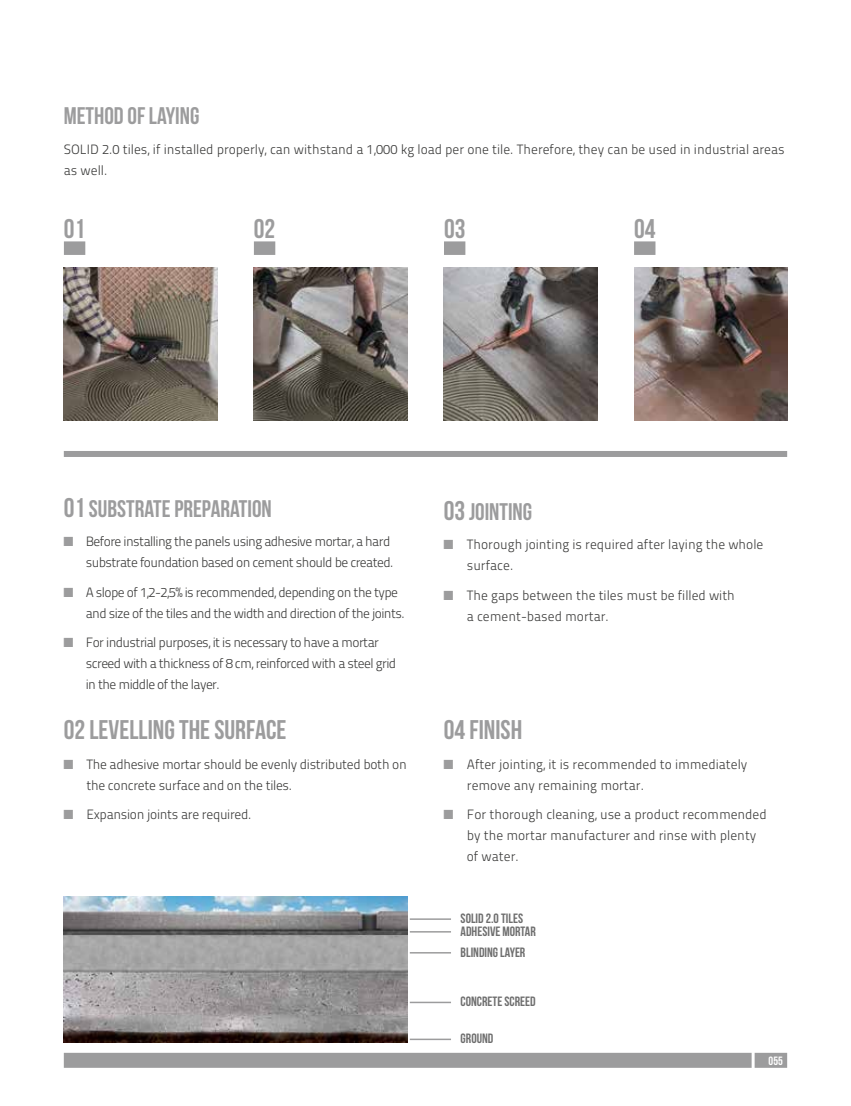
<style>
.page{position:relative;width:851px;height:1106px;background:#fff}
.page>*{position:absolute;margin:0;border:0;box-sizing:border-box;transform-origin:0 0}
.t1{font:27px "Bebas Neue";color:#9c9c9d}
.t2{font:24px "Bebas Neue";color:#9c9c9d}
.t3{font:13.5px/21px "Titillium Maps 26 L 250 wt";color:#3a3a39}
.t4{font:13.5px/21px "Titillium Maps 26 L 250 wt";letter-spacing:-.04em;color:#3a3a39}
.t5{font:13.5px/21px "Titillium Maps 26 L 250 wt";letter-spacing:-.02em;color:#3a3a39}
.t6{font:13.5px/12.8px "Bebas Neue";color:#6e6e6e}
.t7{font:12px "Bebas Neue";color:#fff}
.s1{font-size:27px}
.s2{font-family:"The Sans C4 s";color:#9c9c9d}
</style>
<div class="page">
<div style="left:64px;top:1052px;width:723px;height:15px;background:#9c9c9d"></div>
<hr style="left:751px;top:1047px;width:3px;height:26px;background:#fff">
<img style="left:254px;top:267px;width:153px;height:154px">
<img style="left:444px;top:267px;width:153px;height:154px">
<img style="left:634px;top:267px;width:153px;height:154px">
<img style="left:64px;top:267px;width:153px;height:154px">
<div style="left:64px;top:241px;width:21px;height:14px;background:#9c9c9d"></div>
<div style="left:254px;top:241px;width:21px;height:14px;background:#9c9c9d"></div>
<div style="left:444px;top:241px;width:21px;height:14px;background:#9c9c9d"></div>
<div style="left:634px;top:241px;width:21px;height:14px;background:#9c9c9d"></div>
<div style="left:64px;top:451px;width:723px;height:6px;background:#9c9c9d"></div>
<img style="left:64px;top:896px;width:343px;height:146px">
<hr style="left:410px;top:918px;width:41px;height:1px;background:#9c9c9d">
<hr style="left:410px;top:931px;width:41px;height:1px;background:#9c9c9d">
<hr style="left:410px;top:952px;width:41px;height:1px;background:#9c9c9d">
<hr style="left:410px;top:1001px;width:41px;height:2px;background:#9c9c9d">
<hr style="left:410px;top:1038px;width:41px;height:2px;background:#9c9c9d">
<h2 class="t2" style="left:64px;top:103px;width:137px">METHOD OF LAYING</h2>
<p class="t3" style="left:64px;top:138px;width:722px">SOLID 2.0 tiles, if installed properly, can withstand a 1,000 kg load per one tile. Therefore, they can be used in industrial areas as well.</p>
<h1 class="t1" style="left:64px;top:213px;width:23px">01</h1>
<h1 class="t1" style="left:254px;top:213px;width:23px">02</h1>
<h1 class="t1" style="left:444px;top:213px;width:23px">03</h1>
<h1 class="t1" style="left:634px;top:213px;width:23px">04</h1>
<h2 class="t2" style="left:64px;top:495px;width:209px"><span class="s1">01</span> SUBSTRATE PREPARATION</h2>
<p class="t4" style="left:64px;top:530px;width:331px;text-align:right"><span class="s2">■</span> Before installing the panels using adhesive mortar, a hard substrate foundation based on cement should be created.</p>
<p class="t4" style="left:86px;top:581px;width:320px;text-indent:-22px"><span class="s2">■</span> A slope of 1,2-2,5% is recommended, depending on the type and size of the tiles and the width and direction of the joints.</p>
<p class="t4" style="left:86px;top:631px;width:312px;text-indent:-22px"><span class="s2">■</span> For industrial purposes, it is necessary to have a mortar screed with a thickness of 8 cm, reinforced with a steel grid in the middle of the layer.</p>
<h1 class="t1" style="left:64px;top:715px;width:224px">02 LEVELLING THE SURFACE</h1>
<p class="t5" style="left:86px;top:753px;width:322px;text-indent:-22px"><span class="s2">■</span> The adhesive mortar should be evenly distributed both on the concrete surface and on the tiles.</p>
<p class="t5" style="left:64px;top:803px;width:189px"><span class="s2">■</span> Expansion joints are required.</p>
<h2 class="t2" style="left:444px;top:498px;width:90px"><span class="s1">03</span> JOINTING</h2>
<p class="t3" style="left:467px;top:533px;width:298px;text-indent:-23px"><span class="s2">■</span> Thorough jointing is required after laying the whole surface.</p>
<p class="t3" style="left:467px;top:584px;width:269px;text-indent:-23px"><span class="s2">■</span> The gaps between the tiles must be filled with a cement-based mortar.</p>
<h1 class="t1" style="left:444px;top:715px;width:80px">04 FINISH</h1>
<p class="t3" style="left:467px;top:753px;width:282px;text-indent:-23px"><span class="s2">■</span> After jointing, it is recommended to immediately remove any remaining mortar.</p>
<p class="t3" style="left:467px;top:803px;width:301px;text-indent:-23px"><span class="s2">■</span> For thorough cleaning, use a product recommended by the mortar manufacturer and rinse with plenty of water.</p>
<p class="t6" style="left:460px;top:911px;width:77px">SOLID 2.0 TILES<br>ADHESIVE MORTAR</p>
<p class="t6" style="left:460px;top:945px;width:66px">BLINDING LAYER</p>
<p class="t6" style="left:460px;top:995px;width:76px">CONCRETE SCREED</p>
<p class="t6" style="left:460px;top:1032px;width:34px">GROUND</p>
<p class="t7" style="left:768px;top:1053px;width:16px">055</p>
</div>
